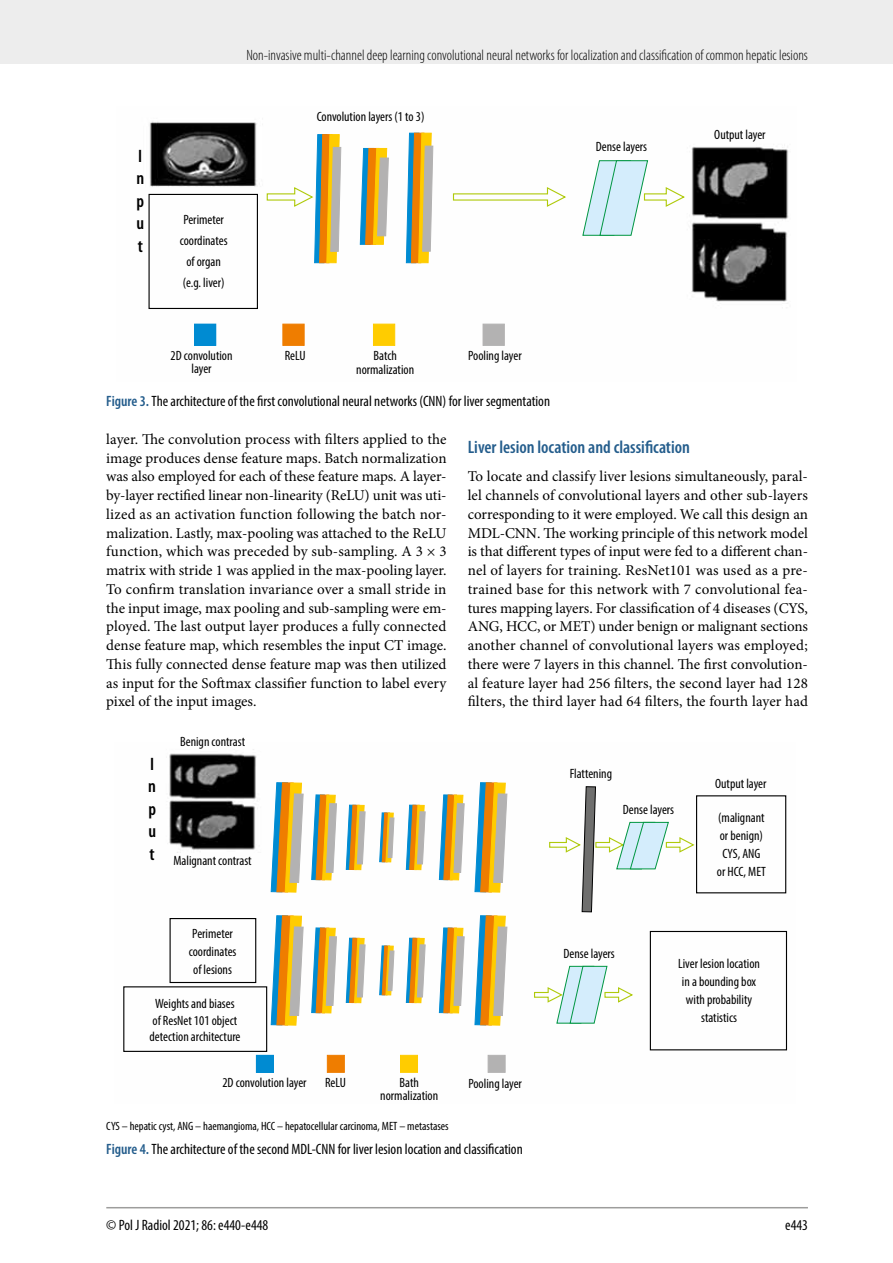
<style>
.page{position:relative;width:893px;height:1263px;background:#fff}
.page>*{position:absolute;margin:0;border:0;box-sizing:border-box;transform-origin:0 0}
.t1{font:600 condensed 18px "Myriad Pro";color:#245d8c}
.t2{font:600 condensed 18px/22.5px "Myriad Pro";color:#000;text-align:justify}
.t3{font:15px/18.8px "Minion Pro";letter-spacing:.005em;color:#000;text-align:justify}
.t4{font:condensed 15px "Myriad Pro";color:#000}
.t5{font:300 condensed 15px "Myriad Pro";color:#000}
.t6{font:condensed 13.5px/18px "Myriad Pro";color:#000;text-align:center}
.t7{font:condensed 12px "Myriad Pro";color:#000}
.s1{font-weight:600;color:#245d8c}
</style>
<div class="page">
<div style="left:0;top:0;width:893px;height:64px;background:#ededed"></div>
<hr style="left:106px;top:1207px;width:702px;height:1px;background:#9d9d9c">
<img style="left:148px;top:121px;width:641px;height:225px">
<div style="left:149px;top:194px;width:109px;height:115px;border:1px solid #000"></div>
<div style="left:194px;top:324px;width:22px;height:21px;background:#008bd2"></div>
<div style="left:194px;top:324px;width:22px;height:22px;border:1px solid #008bd2"></div>
<div style="left:282px;top:324px;width:22px;height:22px;background:#ef7d00;border:1px solid #ef7d00"></div>
<div style="left:373px;top:324px;width:22px;height:22px;background:#fc0;border:1px solid #fc0"></div>
<div style="left:483px;top:324px;width:22px;height:22px;background:#b3b2b2"></div>
<svg style="left:266px;top:132px;width:419px;height:131px"></svg>
<img style="left:169px;top:749px;width:337px;height:324px">
<svg style="left:123px;top:795px;width:665px;height:257px"></svg>
<div style="left:256px;top:1055px;width:17px;height:17px;background:#008bd2"></div>
<div style="left:256px;top:1055px;width:18px;height:18px;border:1px solid #008bd2"></div>
<div style="left:327px;top:1055px;width:18px;height:18px;background:#ef7d00;border:1px solid #ef7d00"></div>
<div style="left:400px;top:1055px;width:18px;height:18px;background:#fc0;border:1px solid #fc0"></div>
<div style="left:488px;top:1055px;width:17px;height:18px;background:#b3b2b2"></div>
<svg style="left:270px;top:782px;width:34px;height:111px"></svg>
<svg style="left:270px;top:915px;width:34px;height:111px"></svg>
<svg style="left:474px;top:782px;width:34px;height:111px"></svg>
<svg style="left:474px;top:915px;width:34px;height:111px"></svg>
<svg style="left:311px;top:794px;width:26px;height:87px;background:#bdb07b"></svg>
<svg style="left:311px;top:927px;width:26px;height:87px;background:#bdb07b"></svg>
<svg style="left:439px;top:794px;width:26px;height:87px;background:#bdb07b"></svg>
<svg style="left:439px;top:927px;width:26px;height:87px;background:#bdb07b"></svg>
<svg style="left:345px;top:804px;width:21px;height:66px"></svg>
<svg style="left:345px;top:937px;width:21px;height:66px"></svg>
<svg style="left:406px;top:804px;width:20px;height:66px"></svg>
<svg style="left:406px;top:937px;width:20px;height:66px"></svg>
<svg style="left:379px;top:812px;width:16px;height:51px"></svg>
<svg style="left:379px;top:945px;width:16px;height:51px"></svg>
<svg style="left:533px;top:786px;width:162px;height:238px"></svg>
<p class="t5" style="left:246px;top:46px;width:563px">Non-invasive multi-channel deep learning convolutional neural networks for localization and classification of common hepatic lesions</p>
<p class="t2" style="left:136px;top:144px;width:9px">I n p u t</p>
<p class="t6" style="left:180px;top:209px;width:49px;line-height:21px">Perimeter coordinates of organ (e.g. liver)</p>
<p class="t6" style="left:317px;top:108px;width:109px">Convolution layers (1 to 3)</p>
<p class="t6" style="left:171px;top:348px;width:64px;line-height:13.5px">2D convolution layer</p>
<p class="t6" style="left:285px;top:347px;width:22px">ReLU</p>
<p class="t6" style="left:356px;top:349px;width:59px;line-height:13.5px">Batch normalization</p>
<p class="t6" style="left:468px;top:347px;width:55px">Pooling layer</p>
<p class="t4" style="left:106px;top:392px;width:445px"><span class="s1">Figure 3.</span> The architecture of the first convolutional neural networks (CNN) for liver segmentation</p>
<p class="t6" style="left:596px;top:138px;width:53px">Dense layers</p>
<p class="t6" style="left:714px;top:125px;width:53px">Output layer</p>
<p class="t3" style="left:106px;top:430px;width:342px">layer. The convolution process with filters applied to the image produces dense feature maps. Batch normalization was also employed for each of these feature maps. A layer&shy;by-layer rectified linear non-linearity (ReLU) unit was uti&shy;lized as an activation function following the batch nor&shy;malization. Lastly, max-pooling was attached to the ReLU function, which was preceded by sub-sampling. A 3 × 3 matrix with stride 1 was applied in the max-pooling layer.<br>To confirm translation invariance over a small stride in the input image, max pooling and sub-sampling were em&shy;ployed. The last output layer produces a fully connected dense feature map, which resembles the input CT image.<br>This fully connected dense feature map was then utilized as input for the Softmax classifier function to label every pixel of the input images.</p>
<p class="t1" style="left:468px;top:436px;width:224px">Liver lesion location and classification</p>
<p class="t3" style="left:468px;top:467px;width:342px">To locate and classify liver lesions simultaneously, paral&shy;lel channels of convolutional layers and other sub-layers corresponding to it were employed. We call this design an MDL-CNN. The working principle of this network model is that different types of input were fed to a different chan&shy;nel of layers for training. ResNet101 was used as a pre&shy;trained base for this network with 7 convolutional fea&shy;tures mapping layers. For classification of 4 diseases (CYS, ANG, HCC, or MET) under benign or malignant sections another channel of convolutional layers was employed; there were 7 layers in this channel. The first convolution&shy;al feature layer had 256 filters, the second layer had 128 filters, the third layer had 64 filters, the fourth layer had</p>
<p class="t2" style="left:148px;top:752px;width:9px">I n p u t</p>
<p class="t6" style="left:180px;top:733px;width:67px">Benign contrast</p>
<p class="t6" style="left:173px;top:851px;width:80px">Malignant contrast</p>
<p class="t6" style="left:189px;top:924px;width:49px">Perimeter coordinates of lesions</p>
<p class="t6" style="left:149px;top:995px;width:92px;line-height:16.5px">Weights and biases<br>of ResNet 101 object detection architecture</p>
<p class="t6" style="left:222px;top:1073px;width:86px">2D convolution layer</p>
<p class="t6" style="left:325px;top:1073px;width:22px">ReLU</p>
<p class="t6" style="left:380px;top:1075px;width:59px;line-height:13.5px">Bath normalization</p>
<p class="t6" style="left:468px;top:1074px;width:55px">Pooling layer</p>
<p class="t7" style="left:106px;top:1119px;width:344px">CYS – hepatic cyst, ANG – haemangioma, HCC – hepatocellular carcinoma, MET – metastases</p>
<p class="t4" style="left:106px;top:1140px;width:418px"><span class="s1">Figure 4.</span> The architecture of the second MDL-CNN for liver lesion location and classification</p>
<p class="t6" style="left:570px;top:765px;width:44px">Flattening</p>
<p class="t6" style="left:623px;top:800px;width:53px">Dense layers</p>
<p class="t6" style="left:715px;top:774px;width:53px">Output layer</p>
<p class="t6" style="left:717px;top:808px;width:51px">(malignant or benign)<br>CYS, ANG or HCC, MET</p>
<p class="t6" style="left:563px;top:944px;width:53px">Dense layers</p>
<p class="t6" style="left:678px;top:955px;width:83px">Liver lesion location in a bounding box with probability statistics</p>
<p class="t4" style="left:106px;top:1216px;width:164px">© Pol J Radiol 2021; 86: e440-e448</p>
<p class="t4" style="left:785px;top:1216px;width:24px">e443</p>
</div>
